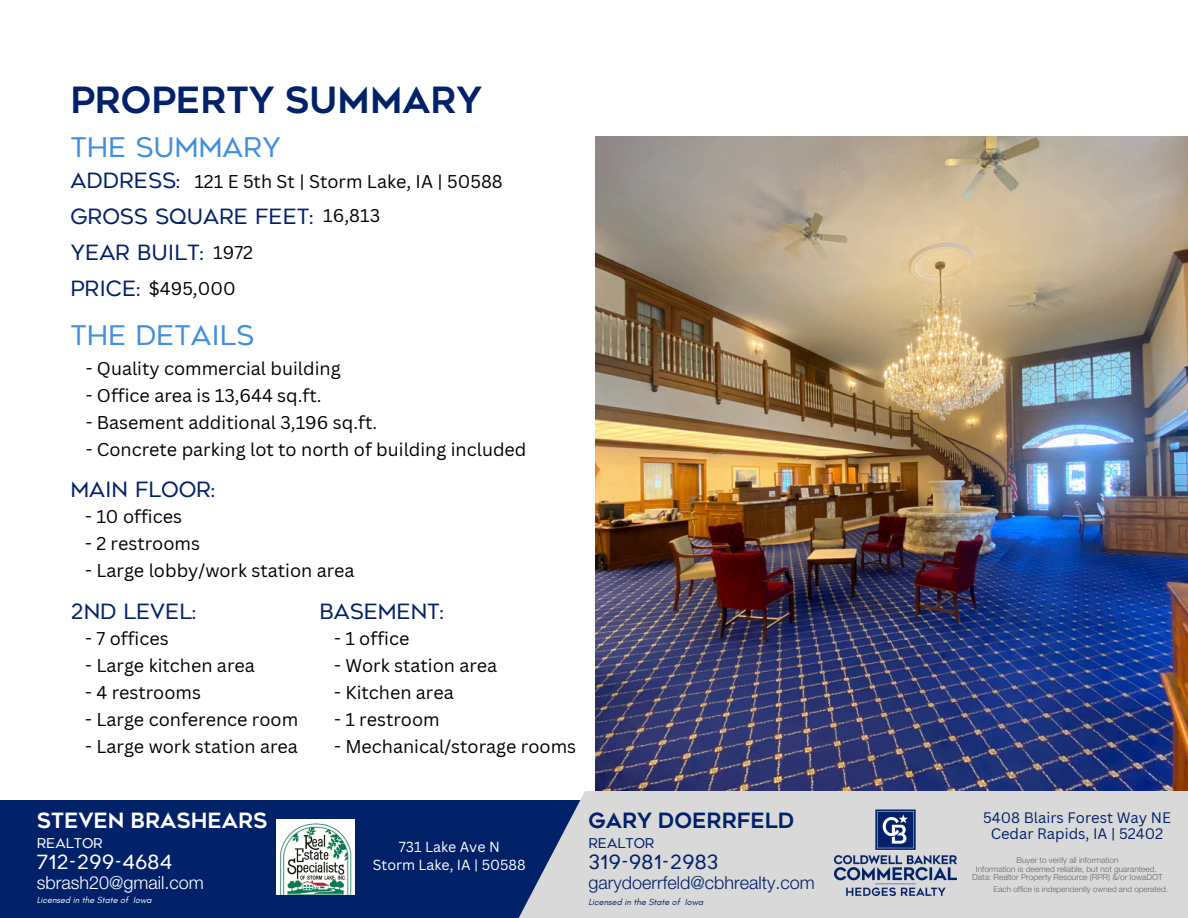
<style>
.page{position:relative;width:1188px;height:918px;background:#fff}
.page>*{position:absolute;margin:0;border:0;box-sizing:border-box;transform-origin:0 0}
.t1{font:700 36.15px "Geometos Neue";color:#012169}
.t2{font:27px "Geometos Neue";color:#418fde}
.t3{font:21px "Geometos Neue";color:#012169}
.t4{font:700 21px "Geometos Neue";color:#fff}
.t5{font:700 21px "Geometos Neue";color:#012169}
.t6{font:19.5px "Geometos Neue";color:#012169}
.t7{font:19.5px "Geometos Neue";color:#fff}
.t8{font:18px "Canva Sans";color:#000}
.t9{font:300 18px "Helvetica Neue LT Std";color:#012169}
.t10{font:300 18px "Helvetica Neue LT Std";color:#fff}
.t11{font:14.85px "Canva Sans";color:#012169}
.t12{font:14.25px "Canva Sans";color:#fff}
.t13{font:13.5px "Geometos Neue";color:#012169}
.t14{font:13.5px "Geometos Neue";color:#fff}
.t15{font:italic 9px "Glacial Indifference";color:#fff}
.t16{font:italic 9px "Glacial Indifference";color:#012169}
.t17{font:300 8.25px "Helvetica Neue LT Std";color:#63666a}
.t18{font:300 8.1px "Helvetica Neue LT Std";color:#63666a}
</style>
<div class="page">
<img style="left:596px;top:137px;width:592px;height:654px">
<div style="left:0;top:800px;width:834px;height:118px;background:#012169"></div>
<svg style="left:518px;top:792px;width:67px;height:126px"></svg>
<img style="left:277px;top:820px;width:78px;height:75px">
<div style="left:585px;top:791px;width:603px;height:127px;background:#d9d9d9"></div>
<img style="left:834px;top:809px;width:123px;height:87px">
<h2 class="t1" style="left:70px;top:79px;width:413px">PROPERTY SUMMARY</h2>
<p class="t2" style="left:71px;top:132px;width:212px">THE SUMMARY</p>
<h4 class="t3" style="left:71px;top:168px;width:111px">ADDRESS:</h4>
<h5 class="t8" style="left:194px;top:169px;width:310px">121 E 5th St | Storm Lake, IA | 50588</h5>
<h4 class="t3" style="left:70px;top:205px;width:245px">GROSS SQUARE FEET:</h4>
<h5 class="t8" style="left:323px;top:203px;width:58px">16,813</h5>
<h4 class="t3" style="left:71px;top:241px;width:135px">YEAR BUILT:</h4>
<h5 class="t8" style="left:213px;top:240px;width:41px">1972</h5>
<h5 class="t3" style="left:71px;top:277px;width:71px">PRICE:</h5>
<h2 class="t8" style="left:149px;top:276px;width:88px">$495,000</h2>
<h4 class="t2" style="left:71px;top:321px;width:185px">THE DETAILS</h4>
<p class="t8" style="left:86px;top:356px;width:256px">- Quality commercial building</p>
<p class="t8" style="left:86px;top:383px;width:237px">- Office area is 13,644 sq.ft.</p>
<p class="t8" style="left:86px;top:410px;width:293px">- Basement additional 3,196 sq.ft.</p>
<p class="t8" style="left:86px;top:437px;width:442px">- Concrete parking lot to north of building included</p>
<h6 class="t3" style="left:70px;top:477px;width:146px">MAIN FLOOR:</h6>
<h4 class="t8" style="left:85px;top:504px;width:98px">- 10 offices</h4>
<h4 class="t8" style="left:85px;top:531px;width:116px">- 2 restrooms</h4>
<h4 class="t8" style="left:85px;top:558px;width:271px">- Large lobby/work station area</h4>
<h5 class="t3" style="left:70px;top:599px;width:127px">2ND LEVEL:</h5>
<p class="t8" style="left:85px;top:626px;width:85px">- 7 offices</p>
<p class="t8" style="left:85px;top:653px;width:171px">- Large kitchen area</p>
<p class="t8" style="left:85px;top:680px;width:117px">- 4 restrooms</p>
<p class="t8" style="left:85px;top:707px;width:215px">- Large conference room</p>
<p class="t8" style="left:85px;top:734px;width:214px">- Large work station area</p>
<p class="t3" style="left:319px;top:599px;width:126px">BASEMENT:</p>
<p class="t8" style="left:334px;top:626px;width:77px">- 1 office</p>
<p class="t8" style="left:334px;top:653px;width:165px">- Work station area</p>
<p class="t8" style="left:334px;top:680px;width:121px">- Kitchen area</p>
<p class="t8" style="left:334px;top:707px;width:107px">- 1 restroom</p>
<p class="t8" style="left:334px;top:734px;width:244px">- Mechanical/storage rooms</p>
<p class="t4" style="left:37px;top:808px;width:232px">STEVEN BRASHEARS</p>
<p class="t14" style="left:37px;top:835px;width:68px">REALTOR</p>
<p class="t7" style="left:37px;top:851px;width:137px">712-299-4684</p>
<p class="t10" style="left:37px;top:876px;width:169px">sbrash20@gmail.com</p>
<h3 class="t12" style="left:399px;top:836px;width:102px">731 Lake Ave N</h3>
<p class="t12" style="left:373px;top:854px;width:154px">Storm Lake, IA | 50588</p>
<p class="t5" style="left:588px;top:808px;width:207px">GARY DOERRFELD</p>
<p class="t13" style="left:588px;top:835px;width:68px">REALTOR</p>
<p class="t6" style="left:588px;top:851px;width:131px">319-981-2983</p>
<p class="t9" style="left:588px;top:876px;width:228px">garydoerrfeld@cbhrealty.com</p>
<p class="t15" style="left:37px;top:895px;width:116px">Licensed in the State of Iowa</p>
<p class="t16" style="left:588px;top:896px;width:116px">Licensed in the State of Iowa</p>
<h5 class="t11" style="left:983px;top:808px;width:190px">5408 Blairs Forest Way NE</h5>
<h5 class="t11" style="left:991px;top:823px;width:174px">Cedar Rapids, IA | 52402</h5>
<h6 class="t17" style="left:1017px;top:857px;width:103px">Buyer to verify all information</h6>
<h4 class="t17" style="left:972px;top:874px;width:192px">Data: Realtor Property Resource (RPR) &amp;/or IowaDOT</h4>
<h5 class="t17" style="left:976px;top:866px;width:182px">Information is deemed reliable, but not guaranteed.</h5>
<h3 class="t18" style="left:994px;top:886px;width:176px">Each office is independently owned and operated.</h3>
</div>
